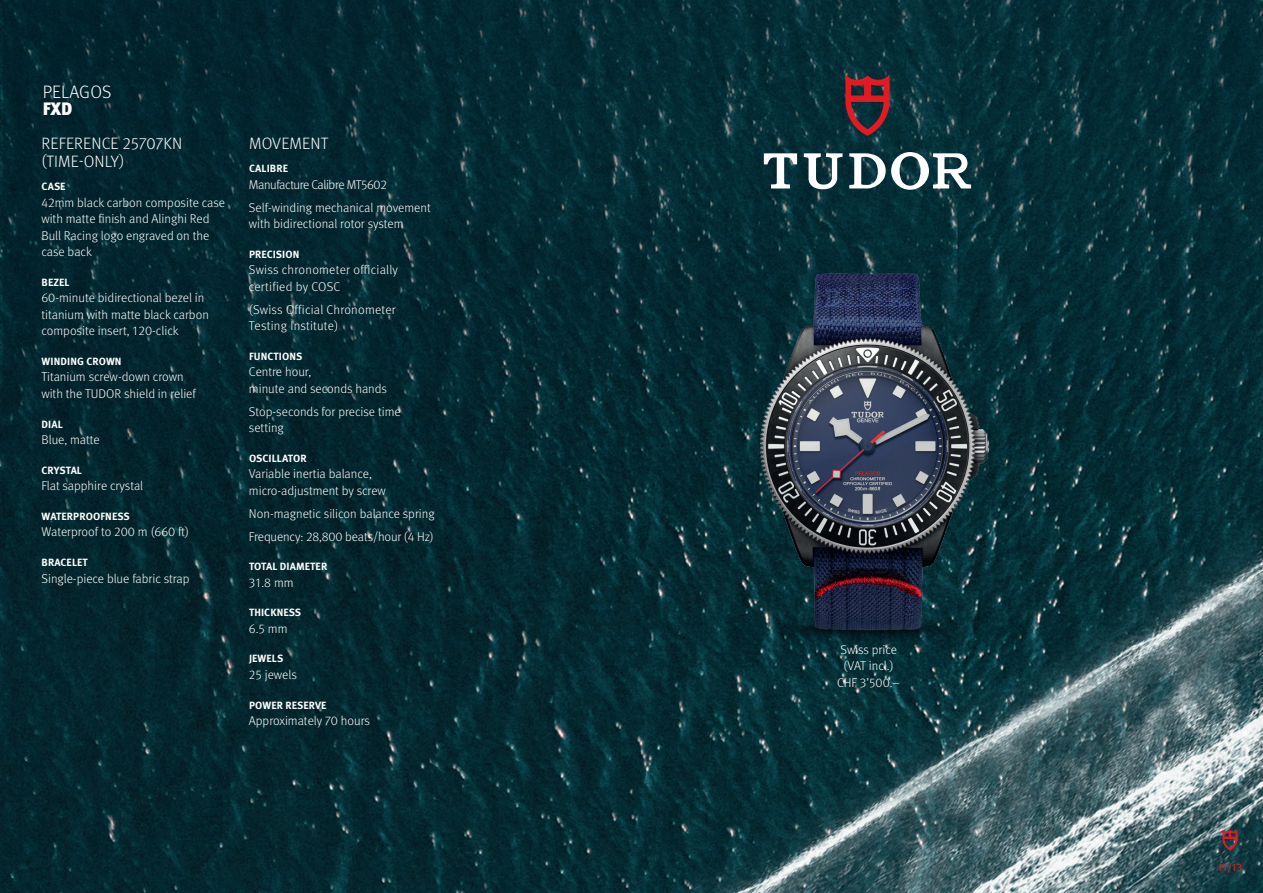
<style>
.page{position:relative;width:1263px;height:893px;background:#fff}
.page>*{position:absolute;margin:0;border:0;box-sizing:border-box;transform-origin:0 0}
.t1{font:300 18px "Meta Pro";letter-spacing:.01em;color:#fff}
.t2{font:900 18px "Meta Pro";color:#fff}
.t3{font:300 16.5px/18px "Meta Pro";letter-spacing:.01em;color:#fff}
.t4{font:300 12.75px/16.5px "Meta Pro";color:#fff}
.t5{font:300 12.75px/16.5px "Meta Pro";letter-spacing:.02em;color:#fff}
.t6{font:700 10.5px "Meta Pro";letter-spacing:.01em;color:#fff}
.t7{font:300 10.5px "Meta Pro";color:#e21a21}
</style>
<div class="page">
<img style="left:0;top:0;width:1263px;height:893px">
<img style="left:3px;top:0;width:1260px;height:591px">
<img style="left:640px;top:199px;width:455px;height:463px">
<svg style="left:845px;top:74px;width:44px;height:62px"></svg>
<svg style="left:804px;top:153px;width:38px;height:36px"></svg>
<svg style="left:764px;top:153px;width:33px;height:35px"></svg>
<svg style="left:849px;top:152px;width:122px;height:38px"></svg>
<svg style="left:1222px;top:829px;width:15px;height:21px"></svg>
<h1 class="t1" style="left:43px;top:79px;width:70px">PELAGOS</h1>
<h1 class="t2" style="left:43px;top:94px;width:31px">FXD</h1>
<p class="t3" style="left:41px;top:133px;width:142px">REFERENCE 25707KN (TIME-ONLY)</p>
<p class="t6" style="left:42px;top:178px;width:26px">CASE</p>
<p class="t4" style="left:41px;top:193px;width:185px">42mm black carbon composite case with matte finish and Alinghi Red<br>Bull Racing logo engraved on the case back</p>
<p class="t6" style="left:42px;top:274px;width:30px">BEZEL</p>
<p class="t4" style="left:41px;top:289px;width:169px">60-minute bidirectional bezel in titanium with matte black carbon composite insert, 120-click</p>
<p class="t6" style="left:42px;top:353px;width:82px">WINDING CROWN</p>
<p class="t4" style="left:41px;top:368px;width:156px">Titanium screw-down crown with the TUDOR shield in relief</p>
<p class="t6" style="left:42px;top:416px;width:23px">DIAL</p>
<p class="t4" style="left:41px;top:431px;width:60px">Blue, matte</p>
<p class="t6" style="left:42px;top:462px;width:42px">CRYSTAL</p>
<p class="t4" style="left:41px;top:477px;width:103px">Flat sapphire crystal</p>
<p class="t6" style="left:42px;top:508px;width:90px">WATERPROOFNESS</p>
<p class="t4" style="left:41px;top:523px;width:149px">Waterproof to 200 m (660 ft)</p>
<p class="t6" style="left:42px;top:554px;width:48px">BRACELET</p>
<p class="t4" style="left:41px;top:569px;width:150px">Single-piece blue fabric strap</p>
<p class="t3" style="left:249px;top:133px;width:81px">MOVEMENT</p>
<p class="t6" style="left:249px;top:160px;width:41px">CALIBRE</p>
<p class="t4" style="left:249px;top:172px;width:183px;line-height:22.8px">Manufacture Calibre MT5602<br>Self-winding mechanical movement</p>
<p class="t4" style="left:249px;top:215px;width:156px">with bidirectional rotor system</p>
<p class="t6" style="left:249px;top:246px;width:52px">PRECISION</p>
<p class="t5" style="left:249px;top:261px;width:151px">Swiss chronometer officially certified by COSC</p>
<p class="t5" style="left:249px;top:300px;width:148px">(Swiss Official Chronometer<br>Testing Institute)</p>
<p class="t6" style="left:249px;top:348px;width:55px">FUNCTIONS</p>
<p class="t4" style="left:249px;top:363px;width:140px">Centre hour,<br>minute and seconds hands</p>
<p class="t4" style="left:249px;top:402px;width:153px">Stop-seconds for precise time setting</p>
<p class="t6" style="left:249px;top:450px;width:59px">OSCILLATOR</p>
<p class="t4" style="left:249px;top:465px;width:139px">Variable inertia balance, micro-adjustment by screw</p>
<p class="t4" style="left:249px;top:501px;width:187px;line-height:22.8px">Non-magnetic silicon balance spring<br>Frequency: 28,800 beats/hour (4 Hz)</p>
<p class="t6" style="left:249px;top:558px;width:80px">TOTAL DIAMETER</p>
<p class="t4" style="left:249px;top:573px;width:46px">31.8 mm</p>
<p class="t6" style="left:249px;top:604px;width:54px">THICKNESS</p>
<p class="t4" style="left:249px;top:619px;width:40px">6.5 mm</p>
<p class="t6" style="left:249px;top:651px;width:36px">JEWELS</p>
<p class="t4" style="left:249px;top:666px;width:49px">25 jewels</p>
<p class="t6" style="left:249px;top:697px;width:79px">POWER RESERVE</p>
<p class="t4" style="left:249px;top:712px;width:122px">Approximately 70 hours</p>
<p class="t4" style="left:837px;top:640px;width:64px;text-align:center">Swiss price (VAT incl.)<br>CHF 3’500.–</p>
<p class="t7" style="left:1218px;top:860px;width:26px">11/13</p>
</div>
